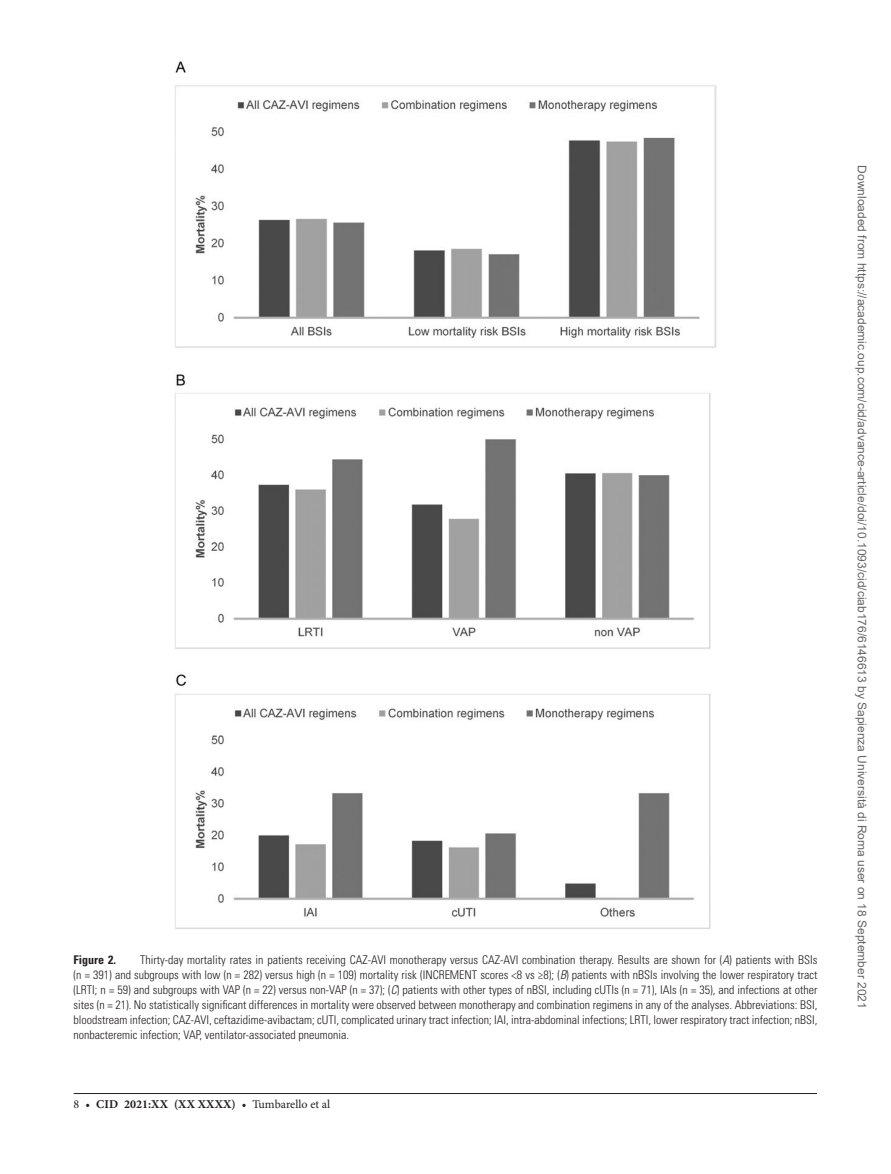
<style>
.page{position:relative;width:891px;height:1174px;background:#fff}
.page>*{position:absolute;margin:0;border:0;box-sizing:border-box;transform-origin:0 0}
.t1{font:300 condensed 12px/15px "Univers LT Std";color:#231f20;text-align:justify}
.t2{font:12px "Arial";color:#666}
.t3{font:700 12px "Minion Pro";letter-spacing:.01em;color:#231f20}
.t4{font:700 condensed 12px "Univers LT Std";color:#231f20}
.s1{font-style:italic}
.s2{font-weight:400}
</style>
<div class="page">
<hr style="left:74px;top:1093px;width:743px;height:1px;background:#231f20">
<img style="left:175px;top:61px;width:541px;height:868px">
<p class="t1" style="left:74px;top:952px;width:745px;text-indent:66px">Thirty-day mortality rates in patients receiving CAZ-AVI monotherapy versus CAZ-AVI combination therapy. Results are shown for (<span class="s1">A</span>) patients with BSIs (n = 391) and subgroups with low (n = 282) versus high (n = 109) mortality risk (INCREMENT scores &lt;8 vs ≥8); (<span class="s1">B</span>) patients with nBSIs involving the lower respiratory tract (LRTI; n = 59) and subgroups with VAP (n = 22) versus non-VAP (n = 37); (<span class="s1">C</span>) patients with other types of nBSI, including cUTIs (n = 71), IAIs (n = 35), and infections at other sites (n = 21). No statistically significant differences in mortality were observed between monotherapy and combination regimens in any of the analyses. Abbreviations: BSI, bloodstream infection; CAZ-AVI, ceftazidime-avibactam; cUTI, complicated urinary tract infection; IAI, intra-abdominal infections; LRTI, lower respiratory tract infection; nBSI, nonbacteremic infection; VAP, ventilator-associated pneumonia.</p>
<p class="t4" style="left:74px;top:952px;width:44px">Figure 2.</p>
<p class="t3" style="left:74px;top:1095px;width:258px"><span class="s2">8 •</span> cid 2021:XX (XX XXXX) <span class="s2">• Tumbarello et al</span></p>
<p class="t2" style="left:866px;top:165px;width:845px;rotate:90deg">Downloaded from https://academic.oup.com/cid/advance-article/doi/10.1093/cid/ciab176/6146613 by Sapienza Università di Roma user on 18 September 2021</p>
</div>
